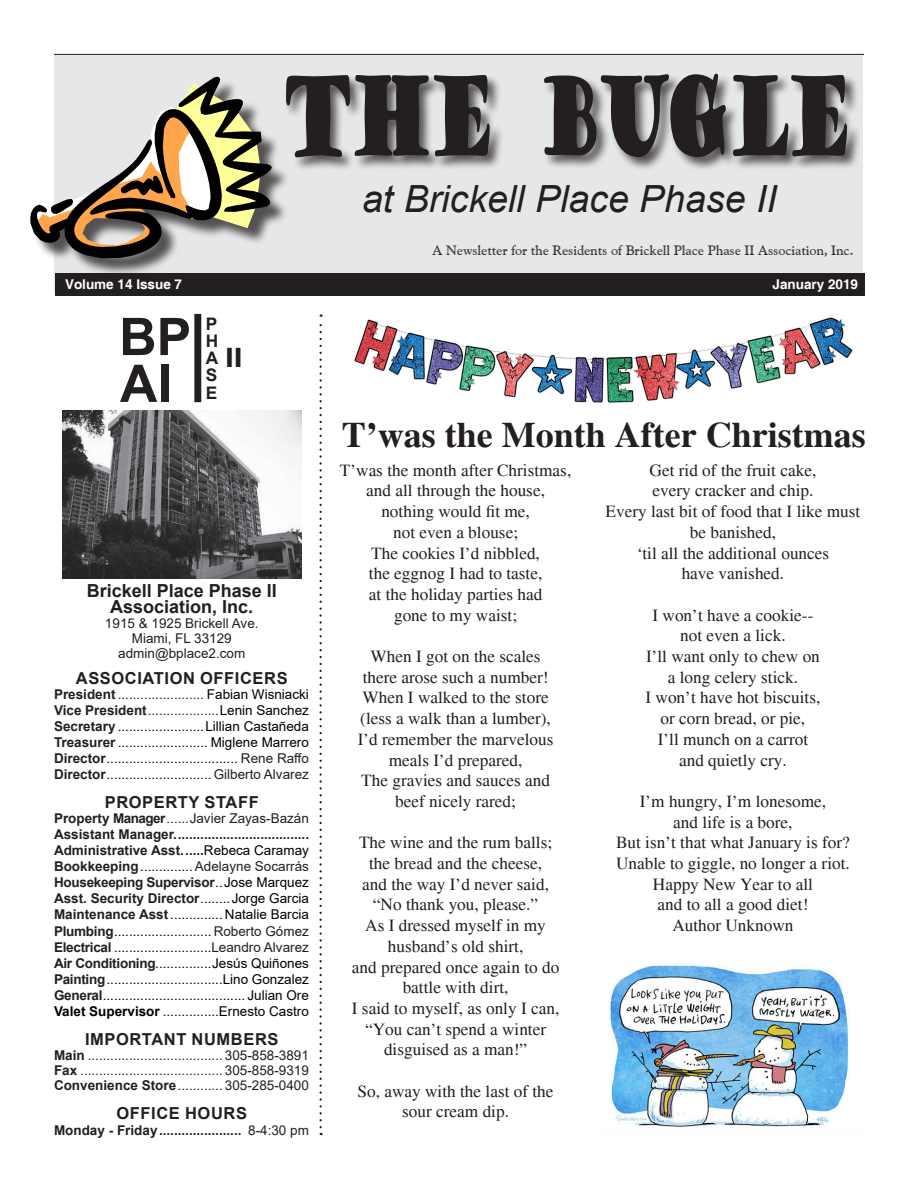
<style>
.page{position:relative;width:918px;height:1188px;background:#fff}
.page>*{position:absolute;margin:0;border:0;box-sizing:border-box;transform-origin:0 0}
.t1{font:107.4px "Goudy Stout";letter-spacing:-.09em;color:#231f20;scale:.52 1}
.t2{font:700 51.9px "Arial";color:#231f20}
.t3{font:italic 37.5px "Arial";color:#231f20}
.Normal__Web{font:700 36px "Times";color:#231f20}
.t4{font:700 26.7px "Arial";color:#231f20;scale:1.18 1}
.t5{font:700 18px "Arial";color:#231f20}
.Normal__Web-2{font:17.25px/20.7px "Times";color:#231f20;text-align:center}
.t6{font:700 17.25px/17.2px "Arial";color:#231f20;text-align:justify}
.t7{font:700 16.5px "Arial";letter-spacing:.035em;color:#231f20}
.t8{font:13.5px "Arial";color:#000}
.t9{font:13.5px "Arial";color:#231f20}
.t10{font:700 13.5px "Arial";color:#231f20}
.t11{font:13.5px "Goudy Handtooled BT";color:#231f20}
.t12{font:700 13.5px "Arial";letter-spacing:-.02em;color:#231f20}
.t13{font:700 13.5px "Helvetica";color:#fff}
.s1{font-weight:700}
.s2{color:#000}
.s3{font-weight:700;color:#231f20}
.s4{color:#231f20}
.s5{font-weight:400;color:#000}
.s6{font-weight:400}
</style>
<div class="page">
<div style="left:55px;top:55px;width:808px;height:239px;background:#e6e7e9"></div>
<svg style="left:320px;top:314px;width:2px;height:813px"></svg>
<div style="left:55px;top:273px;width:810px;height:23px;background:#231f20"></div>
<hr style="left:54px;top:54px;width:810px;height:1px;background:#231f20">
<div style="left:284px;top:72px;width:578px;height:100px;background:#231f20;opacity:.75"></div>
<div style="left:33px;top:79px;width:257px;height:198px;background:#231f20;opacity:.75"></div>
<svg style="left:30px;top:77px;width:242px;height:181px"></svg>
<img style="left:62px;top:410px;width:240px;height:168px">
<div style="left:194px;top:314px;width:7px;height:88px;background:#231f20"></div>
<img style="left:609px;top:963px;width:240px;height:165px">
<img style="left:354px;top:317px;width:499px;height:86px">
<p class="t1" style="left:281px;top:46px;width:1104px">THE BUGLE</p>
<p class="t3" style="left:362px;top:174px;width:416px">at Brickell Place Phase II</p>
<p class="t11" style="left:432px;top:242px;width:423px">A Newsletter for the Residents of Brickell Place Phase II Association, Inc.</p>
<p class="t13" style="left:65px;top:276px;width:119px">Volume 14 Issue 7</p>
<p class="t13" style="left:773px;top:276px;width:87px">January 2019</p>
<p class="t2" style="left:119px;top:300px;width:74px">BP</p>
<p class="t2" style="left:120px;top:347px;width:53px">AI</p>
<p class="t6" style="left:206px;top:315px;width:14px">P H A S E</p>
<p class="t4" style="left:225px;top:339px;width:16px">II</p>
<p class="t5" style="left:87px;top:578px;width:192px">Brickell Place Phase II</p>
<p class="t5" style="left:110px;top:594px;width:145px">Association, Inc.</p>
<p class="t9" style="left:105px;top:614px;width:155px">1915 &amp; 1925 Brickell Ave.</p>
<p class="t9" style="left:132px;top:629px;width:102px">Miami, FL 33129</p>
<p class="t9" style="left:118px;top:644px;width:128px">admin@bplace2.com</p>
<p class="t7" style="left:76px;top:666px;width:213px">ASSOCIATION OFFICERS</p>
<p class="t9" style="left:54px;top:685px;width:256px"><span class="s1">President</span> ....................... <span class="s2">Fabian Wisniacki</span></p>
<p class="t9" style="left:54px;top:701px;width:256px"><span class="s1">Vice President</span>...................<span class="s2">Lenin Sanchez</span></p>
<p class="t8" style="left:54px;top:717px;width:256px"><span class="s3">Secretary</span> .......................Lillian Castañeda</p>
<p class="t8" style="left:54px;top:733px;width:256px"><span class="s3">Treasurer</span> ........................ Miglene Marrero</p>
<p class="t8" style="left:54px;top:749px;width:256px"><span class="s3">Director</span>................................... <span class="s4">Rene Raffo</span></p>
<p class="t8" style="left:54px;top:765px;width:256px"><span class="s3">Director</span>............................ <span class="s4">Gilberto Alvarez</span></p>
<p class="t7" style="left:105px;top:791px;width:155px">PROPERTY STAFF</p>
<p class="t9" style="left:54px;top:809px;width:256px"><span class="s1">Property Manager</span>......Javier Zayas-Bazán</p>
<p class="t10" style="left:54px;top:825px;width:257px">Assistant Manager....................................</p>
<p class="t10" style="left:54px;top:841px;width:256px">Administrative Asst......<span class="s5">Rebeca Caramay</span></p>
<p class="t9" style="left:54px;top:857px;width:256px"><span class="s1">Bookkeeping</span><span class="s2">..............</span> Adelayne Socarrás</p>
<p class="t12" style="left:54px;top:873px;width:256px">Housekeeping Supervisor<span class="s5">..Jose Marquez</span></p>
<p class="t10" style="left:54px;top:889px;width:256px">Asst. Security Director<span class="s5">........Jorge Garcia</span></p>
<p class="t8" style="left:54px;top:905px;width:256px"><span class="s3">Maintenance Asst</span>.............. Natalie Barcia</p>
<p class="t8" style="left:54px;top:921px;width:256px"><span class="s3">Plumbing</span>.......................... <span class="s4">Roberto Gómez</span></p>
<p class="t8" style="left:54px;top:938px;width:256px"><span class="s3">Electrical</span> ..........................<span class="s4">Leandro Alvarez</span></p>
<p class="t8" style="left:54px;top:954px;width:256px"><span class="s3">Air Conditioning</span>...............Jesús Quiñones</p>
<p class="t8" style="left:54px;top:970px;width:256px"><span class="s3">Painting</span>...............................Lino Gonzalez</p>
<p class="t8" style="left:54px;top:986px;width:256px"><span class="s3">General</span>...................................... Julian Ore</p>
<p class="t8" style="left:54px;top:1002px;width:256px"><span class="s1">Valet Supervisor</span> ...............Ernesto Castro</p>
<p class="t7" style="left:85px;top:1027px;width:195px">IMPORTANT NUMBERS</p>
<p class="t9" style="left:54px;top:1046px;width:256px"><span class="s1">Main</span> .................................... 305-858-3891</p>
<p class="t9" style="left:54px;top:1061px;width:256px"><span class="s1">Fax</span> ...................................... 305-858-9319</p>
<p class="t9" style="left:54px;top:1076px;width:256px"><span class="s1">Convenience Store</span>............ 305-285-0400</p>
<p class="t7" style="left:117px;top:1101px;width:132px">OFFICE HOURS</p>
<p class="t10" style="left:54px;top:1120px;width:256px">Monday - Friday...................... <span class="s6">8-4:30 pm</span></p>
<p class="Normal__Web" style="left:342px;top:414px;width:525px">T’was the Month After Christmas</p>
<p class="Normal__Web-2" style="left:340px;top:460px;width:233px">T’was the month after Christmas, and all through the house, nothing would fit me,</p>
<p class="Normal__Web-2" style="left:371px;top:522px;width:170px">not even a blouse;<br>The cookies I’d nibbled,</p>
<p class="Normal__Web-2" style="left:369px;top:563px;width:175px;text-align:left">the eggnog I had to taste, at the holiday parties had</p>
<p class="Normal__Web-2" style="left:394px;top:605px;width:125px">gone to my waist;</p>
<p class="Normal__Web-2" style="left:371px;top:646px;width:172px">When I got on the scales</p>
<p class="Normal__Web-2" style="left:362px;top:667px;width:188px;text-align:left">there arose such a number!<br>When I walked to the store</p>
<p class="Normal__Web-2" style="left:358px;top:708px;width:197px">(less a walk than a lumber),<br>I’d remember the marvelous meals I’d prepared,<br>The gravies and sauces and beef nicely rared;</p>
<p class="Normal__Web-2" style="left:359px;top:832px;width:195px">The wine and the rum balls;</p>
<p class="Normal__Web-2" style="left:362px;top:853px;width:188px">the bread and the cheese, and the way I’d never said,</p>
<p class="Normal__Web-2" style="left:352px;top:895px;width:209px">“No thank you, please.”<br>As I dressed myself in my husband’s old shirt,<br>and prepared once again to do</p>
<p class="Normal__Web-2" style="left:352px;top:977px;width:209px">battle with dirt,<br>I said to myself, as only I can, “You can’t spend a winter</p>
<p class="Normal__Web-2" style="left:384px;top:1039px;width:145px">disguised as a man!”</p>
<p class="Normal__Web-2" style="left:358px;top:1081px;width:197px">So, away with the last of the</p>
<p class="Normal__Web-2" style="left:402px;top:1102px;width:108px">sour cream dip.</p>
<p class="Normal__Web-2" style="left:650px;top:460px;width:168px">Get rid of the fruit cake,</p>
<p class="Normal__Web-2" style="left:606px;top:481px;width:256px">every cracker and chip.<br>Every last bit of food that I like must be banished,<br>‘til all the additional ounces</p>
<p class="Normal__Web-2" style="left:682px;top:563px;width:104px">have vanished.</p>
<p class="Normal__Web-2" style="left:652px;top:605px;width:162px">I won’t have a cookie--</p>
<p class="Normal__Web-2" style="left:646px;top:625px;width:175px">not even a lick.<br>I’ll want only to chew on</p>
<p class="Normal__Web-2" style="left:646px;top:667px;width:176px">a long celery stick.<br>I won’t have hot biscuits,</p>
<p class="Normal__Web-2" style="left:658px;top:708px;width:152px;text-align:left">or corn bread, or pie,<br>I’ll munch on a carrot</p>
<p class="Normal__Web-2" style="left:679px;top:750px;width:109px">and quietly cry.</p>
<p class="Normal__Web-2" style="left:640px;top:791px;width:188px">I’m hungry, I’m lonesome,</p>
<p class="Normal__Web-2" style="left:616px;top:812px;width:235px">and life is a bore,<br>But isn’t that what January is for?<br>Unable to giggle, no longer a riot.<br>Happy New Year to all</p>
<p class="Normal__Web-2" style="left:658px;top:895px;width:152px">and to all a good diet!</p>
<p class="Normal__Web-2" style="left:672px;top:915px;width:123px">Author Unknown</p>
</div>
